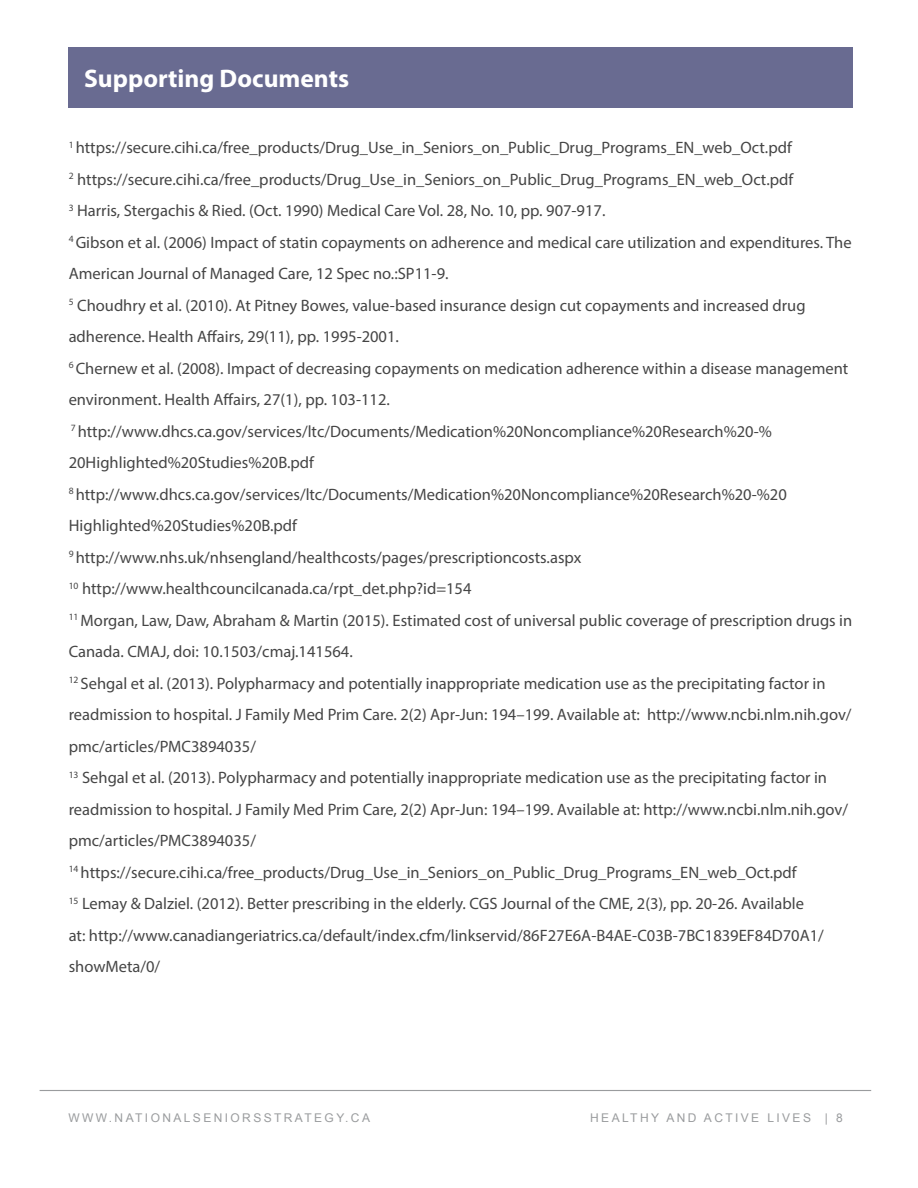
<style>
.page{position:relative;width:918px;height:1188px;background:#fff}
.page>*{position:absolute;margin:0;border:0;box-sizing:border-box;transform-origin:0 0}
.t1{font:700 25.5px "Myriad Pro";color:#fff}
.t2{font:16.5px/31.5px "Myriad Pro";color:#454545}
.t3{font:12px "Arial";letter-spacing:.2em;color:#9a9c9e}
</style>
<div class="page">
<hr style="left:40px;top:1090px;width:831px;height:1px;background:#9a9c9e">
<div style="left:69px;top:47px;width:784px;height:61px;background:#696b91"></div>
<p class="t1" style="left:84px;top:62px;width:267px">Supporting Documents</p>
<p class="t2" style="left:69px;top:131px;width:725px"><sup>1</sup> https://secure.cihi.ca/free_products/Drug_Use_in_Seniors_on_Public_Drug_Programs_EN_web_Oct.pdf</p>
<p class="t2" style="left:69px;top:163px;width:726px"><sup>2</sup> https://secure.cihi.ca/free_products/Drug_Use_in_Seniors_on_Public_Drug_Programs_EN_web_Oct.pdf</p>
<p class="t2" style="left:69px;top:194px;width:538px"><sup>3</sup> Harris, Stergachis &amp; Ried. (Oct. 1990) Medical Care Vol. 28, No. 10, pp. 907-917.</p>
<p class="t2" style="left:69px;top:226px;width:784px"><sup>4</sup> Gibson et al. (2006) Impact of statin copayments on adherence and medical care utilization and expenditures. The<br>American Journal of Managed Care, 12 Spec no.:SP11-9.</p>
<p class="t2" style="left:69px;top:289px;width:738px"><sup>5</sup> Choudhry et al. (2010). At Pitney Bowes, value-based insurance design cut copayments and increased drug adherence. Health Affairs, 29(11), pp. 1995-2001.</p>
<p class="t2" style="left:69px;top:352px;width:781px"><sup>6</sup> Chernew et al. (2008). Impact of decreasing copayments on medication adherence within a disease management environment. Health Affairs, 27(1), pp. 103-112.</p>
<p class="t2" style="left:71px;top:415px;width:703px"><sup>7</sup> http://www.dhcs.ca.gov/services/ltc/Documents/Medication%20Noncompliance%20Research%20-%</p>
<p class="t2" style="left:69px;top:446px;width:247px">20Highlighted%20Studies%20B.pdf</p>
<p class="t2" style="left:69px;top:478px;width:720px"><sup>8</sup> http://www.dhcs.ca.gov/services/ltc/Documents/Medication%20Noncompliance%20Research%20-%20</p>
<p class="t2" style="left:69px;top:509px;width:230px">Highlighted%20Studies%20B.pdf</p>
<p class="t2" style="left:69px;top:541px;width:514px"><sup>9</sup> http://www.nhs.uk/nhsengland/healthcosts/pages/prescriptioncosts.aspx</p>
<p class="t2" style="left:69px;top:572px;width:404px"><sup>10</sup> http://www.healthcouncilcanada.ca/rpt_det.php?id=154</p>
<p class="t2" style="left:69px;top:604px;width:785px"><sup>11</sup> Morgan, Law, Daw, Abraham &amp; Martin (2015). Estimated cost of universal public coverage of prescription drugs in<br>Canada. CMAJ, doi: 10.1503/cmaj.141564.</p>
<p class="t2" style="left:69px;top:667px;width:784px"><sup>12</sup> Sehgal et al. (2013). Polypharmacy and potentially inappropriate medication use as the precipitating factor in readmission to hospital. J Family Med Prim Care. 2(2) Apr-Jun: 194–199. Available at: http://www.ncbi.nlm.nih.gov/ pmc/articles/PMC3894035/</p>
<p class="t2" style="left:69px;top:761px;width:781px"><sup>13</sup> Sehgal et al. (2013). Polypharmacy and potentially inappropriate medication use as the precipitating factor in readmission to hospital. J Family Med Prim Care, 2(2) Apr-Jun: 194–199. Available at: http://www.ncbi.nlm.nih.gov/ pmc/articles/PMC3894035/</p>
<p class="t2" style="left:69px;top:856px;width:730px"><sup>14</sup> https://secure.cihi.ca/free_products/Drug_Use_in_Seniors_on_Public_Drug_Programs_EN_web_Oct.pdf</p>
<p class="t2" style="left:69px;top:887px;width:757px"><sup>15</sup> Lemay &amp; Dalziel. (2012). Better prescribing in the elderly. CGS Journal of the CME, 2(3), pp. 20-26. Available at: http://www.canadiangeriatrics.ca/default/index.cfm/linkservid/86F27E6A-B4AE-C03B-7BC1839EF84D70A1/ showMeta/0/</p>
<p class="t3" style="left:68px;top:1109px;width:303px">WWW.NATIONALSENIORSSTRATEGY.CA</p>
<p class="t3" style="left:590px;top:1109px;width:254px">HEALTHY AND ACTIVE LIVES | 8</p>
</div>
